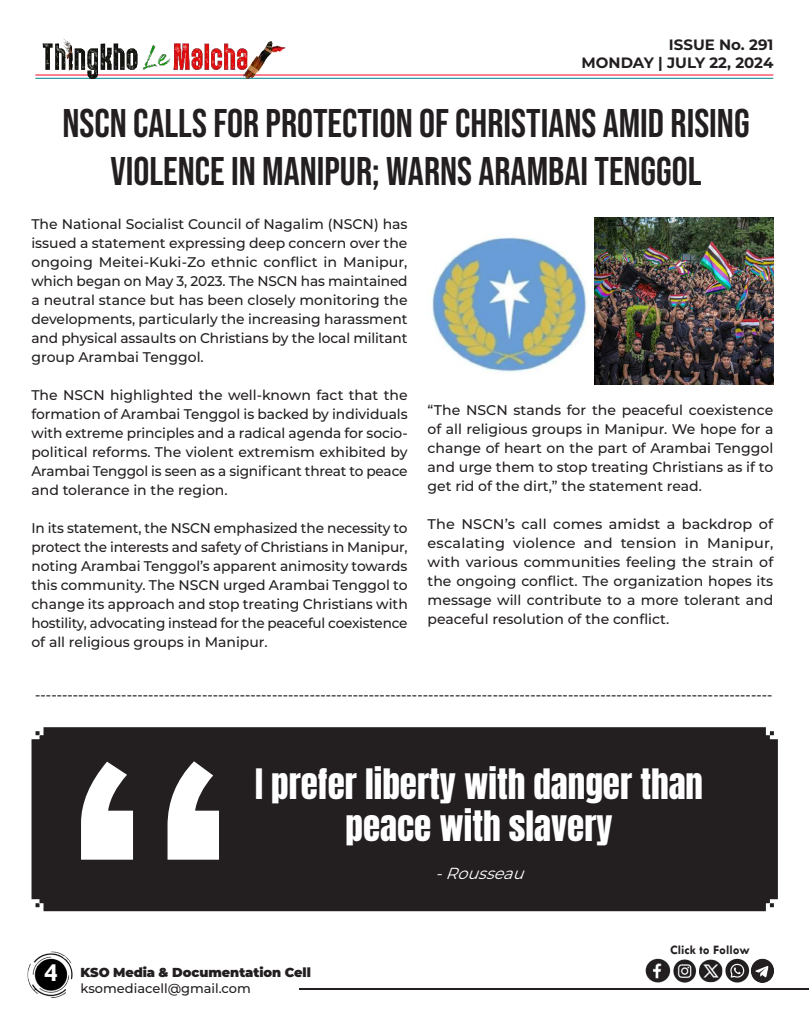
<style>
.page{position:relative;width:810px;height:1013px;background:#fff}
.page>*{position:absolute;margin:0;border:0;box-sizing:border-box;transform-origin:0 0}
.t1{font:700 344.8px "Tw Cen";color:#fff;scale:1.05 1}
.t2{font:40px/48px "Bebas Neue";color:#231f20;text-align:center}
.t3{font:35px/42px "Anton";color:#fff;text-align:center}
.t4{font:700 26px "Tw Cen";color:#fff}
.t5{font:italic 100 16px "Montserrat";color:#fff}
.t6{font:700 15px/18px "Montserrat";color:#231f20;text-align:right}
.t7{font:500 14px/19px "Montserrat";color:#231f20;text-align:justify}
.t8{font:900 13px "Montserrat";letter-spacing:-.005em;color:#231f20}
.t9{font:500 13px "Montserrat";color:#231f20}
.t10{font:700 13px "Tw Cen";color:#231f20}
</style>
<div class="page">
<hr style="left:299px;top:988px;width:509px;height:1px;background:#231f20">
<img style="left:27px;top:951px;width:46px;height:47px">
<hr style="left:35px;top:74px;width:738px;height:1px;background:#ff002d">
<hr style="left:35px;top:78px;width:738px;height:1px;background:#00848b">
<img style="left:35px;top:38px;width:254px;height:41px">
<img style="left:645px;top:958px;width:129px;height:25px">
<div style="left:32px;top:727px;width:746px;height:184px;background:#231f20"></div>
<img style="left:432px;top:237px;width:155px;height:135px">
<img style="left:595px;top:218px;width:178px;height:166px">
<p class="t6" style="left:582px;top:35px;width:193px">ISSUE No. 291<br>MONDAY | JULY 22, 2024</p>
<h2 class="t2" style="left:62px;top:99px;width:689px">NSCN CALLS FOR PROTECTION OF CHRISTIANS AMID RISING<br>VIOLENCE IN MANIPUR; WARNS ARAMBAI TENGGOL</h2>
<p class="t7" style="left:31px;top:214px;width:378px">The National Socialist Council of Nagalim (NSCN) has issued a statement expressing deep concern over the ongoing Meitei-Kuki-Zo ethnic conflict in Manipur, which began on May 3, 2023. The NSCN has maintained a neutral stance but has been closely monitoring the developments, particularly the increasing harassment and physical assaults on Christians by the local militant group Arambai Tenggol.</p>
<p class="t7" style="left:31px;top:385px;width:378px">The NSCN highlighted the well-known fact that the formation of Arambai Tenggol is backed by individuals with extreme principles and a radical agenda for socio&shy;political reforms. The violent extremism exhibited by Arambai Tenggol is seen as a significant threat to peace and tolerance in the region.</p>
<p class="t7" style="left:31px;top:518px;width:378px">In its statement, the NSCN emphasized the necessity to protect the interests and safety of Christians in Manipur, noting Arambai Tenggol’s apparent animosity towards this community. The NSCN urged Arambai Tenggol to change its approach and stop treating Christians with hostility, advocating instead for the peaceful coexistence of all religious groups in Manipur.</p>
<p class="t7" style="left:428px;top:400px;width:347px">“The NSCN stands for the peaceful coexistence of all religious groups in Manipur. We hope for a change of heart on the part of Arambai Tenggol and urge them to stop treating Christians as if to get rid of the dirt,” the statement read.</p>
<p class="t7" style="left:428px;top:514px;width:347px">The NSCN’s call comes amidst a backdrop of escalating violence and tension in Manipur, with various communities feeling the strain of the ongoing conflict. The organization hopes its message will contribute to a more tolerant and peaceful resolution of the conflict.</p>
<p class="t7" style="left:773px;top:706px;width:739px;rotate:-180deg">-----------------------------------------------------------------------------------------------------------------------------------------</p>
<h1 class="t1" style="left:62px;top:667px;width:167px">“</h1>
<h3 class="t3" style="left:255px;top:765px;width:450px">I prefer liberty with danger than peace with slavery</h3>
<p class="t5" style="left:435px;top:862px;width:97px">-Rousseau</p>
<h3 class="t4" style="left:44px;top:957px;width:15px">4</h3>
<p class="t8" style="left:81px;top:962px;width:232px">KSO Media &amp; Documentation Cell</p>
<p class="t9" style="left:81px;top:978px;width:172px">ksomediacell@gmail.com</p>
<p class="t10" style="left:670px;top:942px;width:81px">Click to Follow</p>
</div>
